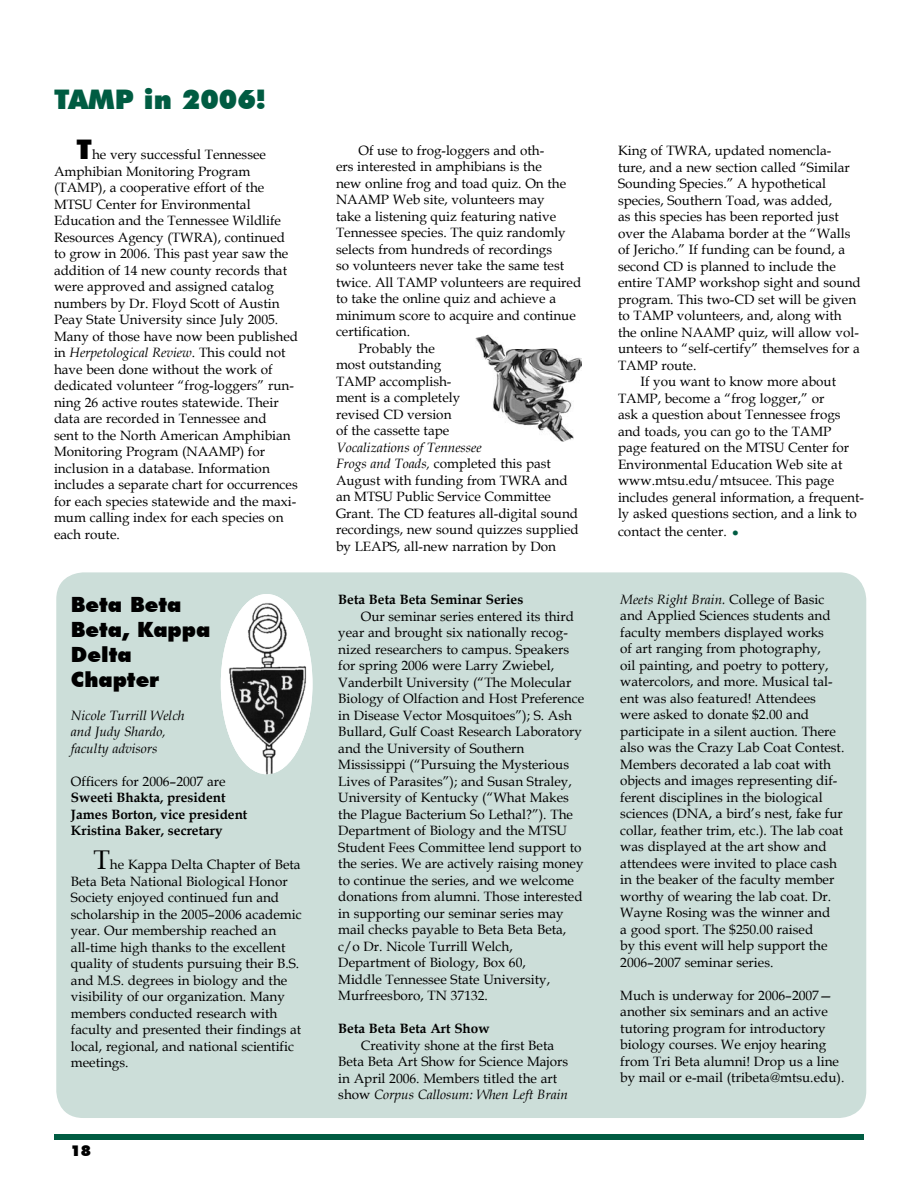
<style>
.page{position:relative;width:918px;height:1188px;background:#fff}
.page>*{position:absolute;margin:0;border:0;box-sizing:border-box;transform-origin:0 0}
.t1{font:900 27px "Futura BT";color:#005c42}
.t2{font:900 21px/25.2px "Futura BT";color:#000}
.t3{font:900 15px "Futura BT";color:#000}
.t4{font:13.5px/16.5px "Book Antiqua";color:#000}
.t5{font:700 13.5px/16.5px "Book Antiqua";color:#000}
.t6{font:italic 13.5px/16.5px "Book Antiqua";color:#000}
.s1{font-family:"Futura BT";font-weight:900;font-size:27px}
.s2{font-style:italic}
.s3{font-size:27px}
.s4{font-size:16.5px;color:#005c42}
</style>
<div class="page">
<div style="left:54px;top:1134px;width:810px;height:6px;background:#005c42"></div>
<div style="left:56px;top:572px;width:810px;height:546px;background:#ccded9;border-radius:27px"></div>
<img style="left:221px;top:594px;width:91px;height:180px;border-radius:50%">
<img style="left:476px;top:334px;width:105px;height:107px">
<h1 class="t1" style="left:54px;top:83px;width:214px">TAMP in 2006!</h1>
<p class="t4" style="left:54px;top:146px;width:246px;text-indent:22px"><span class="s1">T</span>he very successful Tennessee Amphibian Monitoring Program (TAMP), a cooperative effort of the MTSU Center for Environmental Education and the Tennessee Wildlife Resources Agency (TWRA), continued to grow in 2006. This past year saw the addition of 14 new county records that were approved and assigned catalog numbers by Dr. Floyd Scott of Austin Peay State University since July 2005.<br>Many of those have now been published in <span class="s2">Herpetological Review</span>. This could not have been done without the work of dedicated volunteer “frog-loggers” run&shy;ning 26 active routes statewide. Their data are recorded in Tennessee and<br>sent to the North American Amphibian Monitoring Program (NAAMP) for inclusion in a database. Information includes a separate chart for occurrences for each species statewide and the maxi&shy;mum calling index for each species on each route.</p>
<p class="t4" style="left:359px;top:142px;width:187px">Of use to frog-loggers and oth-</p>
<p class="t4" style="left:336px;top:158px;width:207px">ers interested in amphibians is the</p>
<p class="t4" style="left:336px;top:175px;width:232px">new online frog and toad quiz. On the</p>
<p class="t4" style="left:336px;top:191px;width:210px">NAAMP Web site, volunteers may</p>
<p class="t4" style="left:336px;top:208px;width:222px">take a listening quiz featuring native</p>
<p class="t4" style="left:336px;top:224px;width:231px">Tennessee species. The quiz randomly</p>
<p class="t4" style="left:336px;top:241px;width:218px">selects from hundreds of recordings</p>
<p class="t4" style="left:336px;top:257px;width:230px">so volunteers never take the same test</p>
<p class="t4" style="left:336px;top:274px;width:247px">twice. All TAMP volunteers are required</p>
<p class="t4" style="left:336px;top:290px;width:222px">to take the online quiz and achieve a</p>
<p class="t4" style="left:336px;top:307px;width:241px">minimum score to acquire and continue</p>
<p class="t4" style="left:336px;top:323px;width:76px">certification.</p>
<p class="t4" style="left:359px;top:340px;width:78px">Probably the</p>
<p class="t4" style="left:336px;top:356px;width:107px">most outstanding</p>
<p class="t4" style="left:336px;top:373px;width:117px">TAMP accomplish-</p>
<p class="t4" style="left:336px;top:389px;width:126px">ment is a completely</p>
<p class="t4" style="left:336px;top:406px;width:117px">revised CD version</p>
<p class="t4" style="left:336px;top:422px;width:115px">of the cassette tape</p>
<p class="t4" style="left:336px;top:439px;width:244px"><span class="s2">Vocalizations of Tennessee<br>Frogs and Toads,</span> completed this past August with funding from TWRA and an MTSU Public Service Committee Grant. The CD features all-digital sound recordings, new sound quizzes supplied by LEAPS, all-new narration by Don</p>
<h2 class="t2" style="left:71px;top:591px;width:141px">Beta Beta<br>Beta, Kappa<br>Delta<br>Chapter</h2>
<p class="t6" style="left:71px;top:707px;width:115px">Nicole Turrill Welch and Judy Shardo, faculty advisors</p>
<p class="t4" style="left:71px;top:773px;width:156px">Officers for 2006–2007 are</p>
<p class="t5" style="left:71px;top:789px;width:178px">Sweeti Bhakta, president<br>James Borton, vice president<br>Kristina Baker, secretary</p>
<p class="t4" style="left:71px;top:856px;width:232px;text-indent:22px"><span class="s3">T</span>he Kappa Delta Chapter of Beta Beta Beta National Biological Honor Society enjoyed continued fun and scholarship in the 2005–2006 academic year. Our membership reached an all-time high thanks to the excellent quality of students pursuing their B.S. and M.S. degrees in biology and the visibility of our organization. Many members conducted research with faculty and presented their findings at local, regional, and national scientific meetings.</p>
<p class="t3" style="left:70px;top:1141px;width:21px">18</p>
<p class="t5" style="left:338px;top:591px;width:187px">Beta Beta Beta Seminar Series</p>
<p class="t4" style="left:338px;top:607px;width:247px;text-indent:23px">Our seminar series entered its third year and brought six nationally recog&shy;nized researchers to campus. Speakers for spring 2006 were Larry Zwiebel, Vanderbilt University (“The Molecular Biology of Olfaction and Host Preference in Disease Vector Mosquitoes”); S. Ash Bullard, Gulf Coast Research Laboratory and the University of Southern Mississippi (“Pursuing the Mysterious Lives of Parasites”); and Susan Straley, University of Kentucky (“What Makes the Plague Bacterium So Lethal?”). The Department of Biology and the MTSU Student Fees Committee lend support to the series. We are actively raising money to continue the series, and we welcome donations from alumni. Those interested in supporting our seminar series may mail checks payable to Beta Beta Beta, c/o Dr. Nicole Turrill Welch, Department of Biology, Box 60,<br>Middle Tennessee State University, Murfreesboro, TN 37132.</p>
<p class="t5" style="left:338px;top:1020px;width:153px">Beta Beta Beta Art Show</p>
<p class="t4" style="left:338px;top:1036px;width:231px;text-indent:23px">Creativity shone at the first Beta Beta Beta Art Show for Science Majors in April 2006. Members titled the art show <span class="s2">Corpus Callosum: When Left Brain</span></p>
<p class="t4" style="left:618px;top:142px;width:215px">King of TWRA, updated nomencla-</p>
<p class="t4" style="left:618px;top:159px;width:233px">ture, and a new section called “Similar</p>
<p class="t4" style="left:618px;top:175px;width:210px">Sounding Species.” A hypothetical</p>
<p class="t4" style="left:618px;top:192px;width:216px">species, Southern Toad, was added,</p>
<p class="t4" style="left:618px;top:208px;width:222px">as this species has been reported just</p>
<p class="t4" style="left:618px;top:225px;width:234px">over the Alabama border at the “Walls</p>
<p class="t4" style="left:618px;top:241px;width:229px">of Jericho.” If funding can be found, a</p>
<p class="t4" style="left:618px;top:258px;width:219px">second CD is planned to include the</p>
<p class="t4" style="left:618px;top:274px;width:244px">entire TAMP workshop sight and sound</p>
<p class="t4" style="left:618px;top:291px;width:240px">program. This two-CD set will be given</p>
<p class="t4" style="left:618px;top:307px;width:225px">to TAMP volunteers, and, along with</p>
<p class="t4" style="left:618px;top:324px;width:243px">the online NAAMP quiz, will allow vol-</p>
<p class="t4" style="left:618px;top:340px;width:243px">unteers to “self-certify” themselves for a</p>
<p class="t4" style="left:618px;top:357px;width:80px">TAMP route.</p>
<p class="t4" style="left:641px;top:373px;width:197px">If you want to know more about</p>
<p class="t4" style="left:618px;top:390px;width:208px">TAMP, become a “frog logger,” or</p>
<p class="t4" style="left:618px;top:406px;width:224px">ask a question about Tennessee frogs</p>
<p class="t4" style="left:618px;top:423px;width:215px">and toads, you can go to the TAMP</p>
<p class="t4" style="left:618px;top:439px;width:233px">page featured on the MTSU Center for</p>
<p class="t4" style="left:618px;top:456px;width:226px">Environmental Education Web site at</p>
<p class="t4" style="left:618px;top:472px;width:218px">www.mtsu.edu/mtsucee. This page</p>
<p class="t4" style="left:618px;top:489px;width:247px">includes general information, a frequent-</p>
<p class="t4" style="left:618px;top:505px;width:241px">ly asked questions section, and a link to</p>
<p class="t4" style="left:618px;top:523px;width:124px">contact the center. <span class="s4">•</span></p>
<p class="t4" style="left:620px;top:591px;width:226px"><span class="s2">Meets Right Brain.</span> College of Basic and Applied Sciences students and faculty members displayed works<br>of art ranging from photography,<br>oil painting, and poetry to pottery, watercolors, and more. Musical tal&shy;ent was also featured! Attendees were asked to donate $2.00 and participate in a silent auction. There also was the Crazy Lab Coat Contest.<br>Members decorated a lab coat with objects and images representing dif&shy;ferent disciplines in the biological sciences (DNA, a bird’s nest, fake fur collar, feather trim, etc.). The lab coat was displayed at the art show and attendees were invited to place cash in the beaker of the faculty member worthy of wearing the lab coat. Dr.<br>Wayne Rosing was the winner and<br>a good sport. The $250.00 raised<br>by this event will help support the 2006–2007 seminar series.</p>
<p class="t4" style="left:620px;top:987px;width:226px">Much is underway for 2006–2007— another six seminars and an active tutoring program for introductory biology courses. We enjoy hearing from Tri Beta alumni! Drop us a line by mail or e-mail (tribeta@mtsu.edu).</p>
</div>
